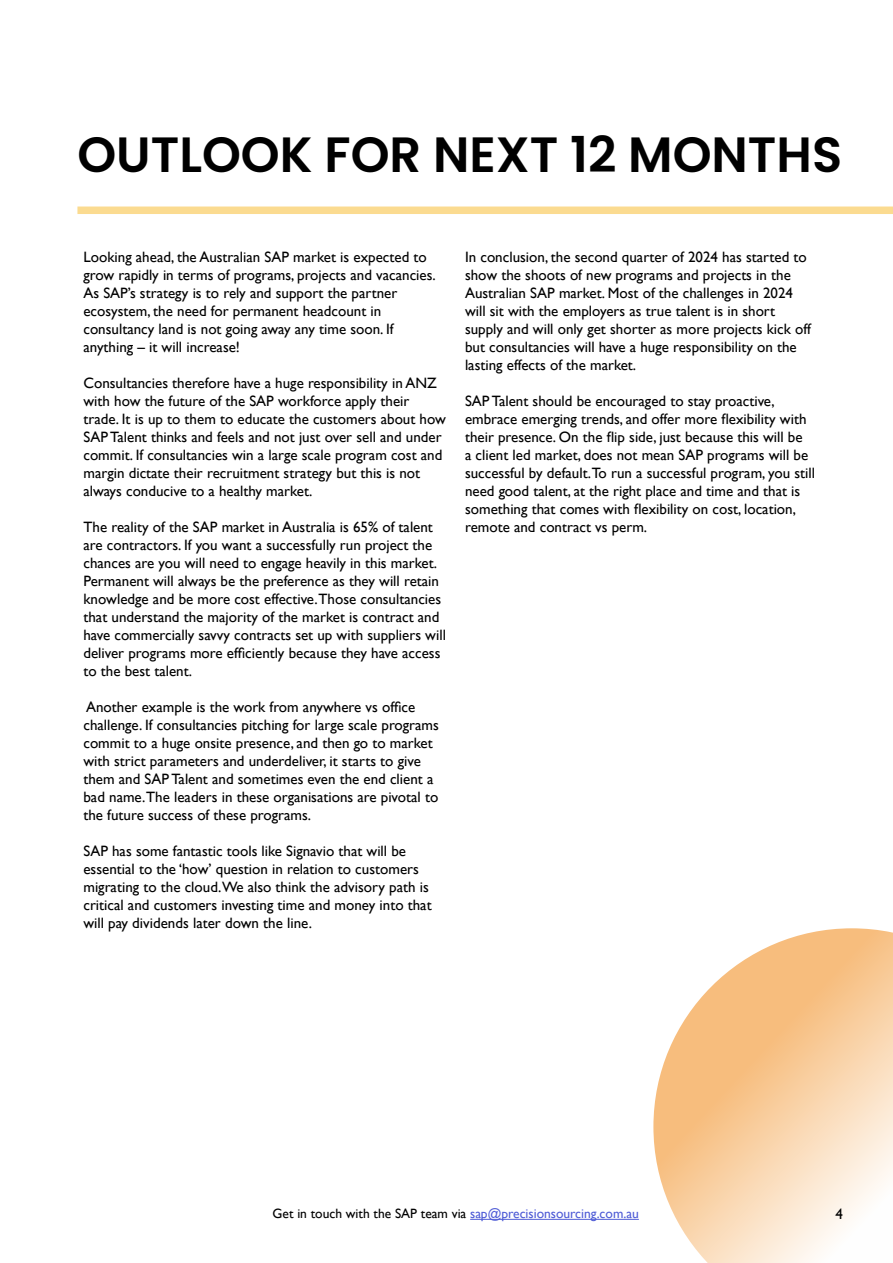
<style>
.page{position:relative;width:893px;height:1263px;background:#fff}
.page>*{position:absolute;margin:0;border:0;box-sizing:border-box;transform-origin:0 0}
.t1{font:600 49.5px "Poppins";color:#000}
.t2{font:15px/18px "Gill Sans";color:#000}
.t3{font:13.5px "Gill Sans";color:#4f5cd6}
.s1{color:#000}
</style>
<div class="page">
<svg style="left:653px;top:928px;width:240px;height:335px"></svg>
<div style="left:77px;top:206px;width:816px;height:8px;background:#fbdb90"></div>
<hr style="left:470px;top:1219px;width:169px;height:1px;background:#4f5cd6">
<h1 class="t1" style="left:77px;top:133px;width:766px">OUTLOOK FOR NEXT 12 MONTHS</h1>
<p class="t2" style="left:83px;top:249px;width:354px">Looking ahead, the Australian SAP market is expected to grow rapidly in terms of programs, projects and vacancies.<br>As SAP’s strategy is to rely and support the partner ecosystem, the need for permanent headcount in consultancy land is not going away any time soon. If anything – it will increase!</p>
<p class="t2" style="left:83px;top:375px;width:364px">Consultancies therefore have a huge responsibility in ANZ with how the future of the SAP workforce apply their trade. It is up to them to educate the customers about how SAP Talent thinks and feels and not just over sell and under commit. If consultancies win a large scale program cost and margin dictate their recruitment strategy but this is not always conducive to a healthy market.</p>
<p class="t2" style="left:83px;top:519px;width:364px">The reality of the SAP market in Australia is 65% of talent are contractors. If you want a successfully run project the chances are you will need to engage heavily in this market.<br>Permanent will always be the preference as they will retain knowledge and be more cost effective.Those consultancies that understand the majority of the market is contract and have commercially savvy contracts set up with suppliers will deliver programs more efficiently because they have access to the best talent.</p>
<p class="t2" style="left:83px;top:698px;width:357px">Another example is the work from anywhere vs office challenge. If consultancies pitching for large scale programs commit to a huge onsite presence, and then go to market with strict parameters and underdeliver, it starts to give them and SAP Talent and sometimes even the end client a bad name.The leaders in these organisations are pivotal to the future success of these programs.</p>
<p class="t2" style="left:83px;top:843px;width:350px">SAP has some fantastic tools like Signavio that will be essential to the ‘how’ question in relation to customers migrating to the cloud.We also think the advisory path is critical and customers investing time and money into that will pay dividends later down the line.</p>
<p class="t2" style="left:465px;top:249px;width:347px">In conclusion, the second quarter of 2024 has started to show the shoots of new programs and projects in the Australian SAP market. Most of the challenges in 2024 will sit with the employers as true talent is in short supply and will only get shorter as more projects kick off but consultancies will have a huge responsibility on the lasting effects of the market.</p>
<p class="t2" style="left:465px;top:393px;width:352px">SAP Talent should be encouraged to stay proactive, embrace emerging trends, and offer more flexibility with their presence. On the flip side, just because this will be<br>a client led market, does not mean SAP programs will be successful by default.To run a successful program, you still need good talent, at the right place and time and that is something that comes with flexibility on cost, location, remote and contract vs perm.</p>
<p class="t3" style="left:273px;top:1208px;width:368px"><span class="s1">Get in touch with the SAP team via</span> sap@precisionsourcing.com.au</p>
<p class="t2" style="left:836px;top:1206px;width:9px">4</p>
</div>
